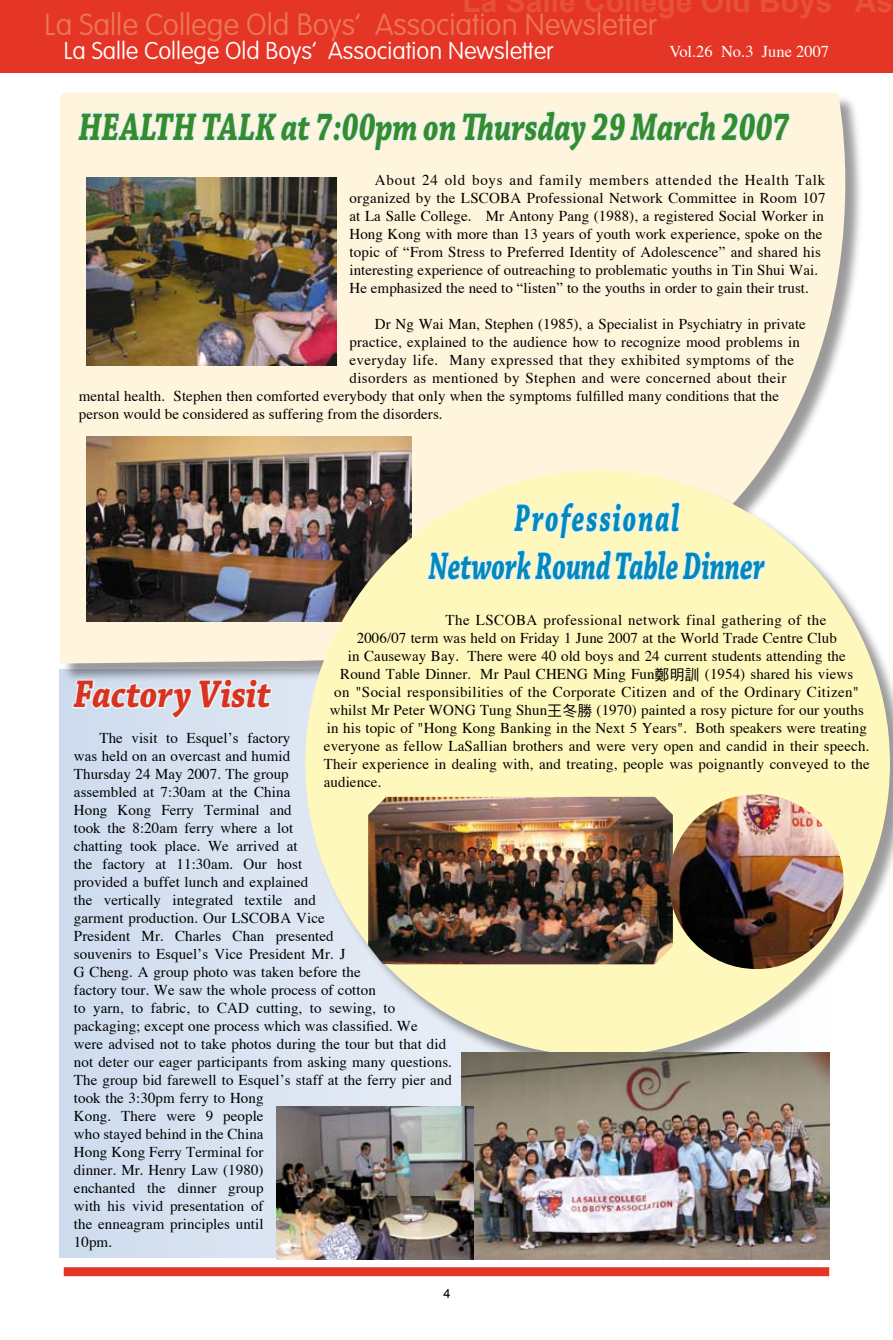
<style>
.page{position:relative;width:893px;height:1340px;background:#fff}
.page>*{position:absolute;margin:0;border:0;box-sizing:border-box;transform-origin:0 0}
.t1{font:italic 700 40.5px "Chaparral Pro";color:#348c2d;scale:.76 1}
.t2{font:italic 700 40.5px/48.6px "Chaparral Pro";color:#0189bb;text-align:center;scale:.66 1}
.t3{font:italic 700 40.5px "Chaparral Pro";color:#db3220;scale:.86 1}
.t4{font:100 30px "VAG Rounded";color:#ec7654}
.t5{font:700 30px "Arial";color:#e75136}
.t6{font:100 24px "VAG Rounded";color:#fff}
.t7{font:16.5px "Times";color:#fff}
.t8{font:15px/18px "Times";letter-spacing:.005em;color:#000}
.t9{font:15px "Times";letter-spacing:.025em;color:#000}
.t10{font:15px "Times";letter-spacing:.035em;color:#000}
.s1{font-family:"DF Hei Std W5"}
</style>
<div class="page">
<div style="left:0;top:0;width:893px;height:72px;background:#e53527"></div>
<div style="left:64px;top:1267px;width:765px;height:9px;background:#e53527"></div>
<div style="left:60px;top:670px;width:775px;height:587px;background:#d5e1f0"></div>
<svg style="left:72px;top:684px;width:201px;height:35px"></svg>
<svg style="left:60px;top:93px;width:800px;height:570px;background:#fbf2db"></svg>
<svg style="left:75px;top:72px;width:717px;height:115px"></svg>
<img style="left:87px;top:437px;width:325px;height:184px">
<img style="left:87px;top:177px;width:250px;height:188px">
<div style="left:307px;top:472px;width:586px;height:603px;background:#000;opacity:.4"></div>
<div style="left:305px;top:471px;width:585px;height:584px;background:#fff8bd;border-radius:50%"></div>
<svg style="left:425px;top:455px;width:343px;height:127px"></svg>
<img style="left:368px;top:796px;width:305px;height:168px">
<img style="left:669px;top:794px;width:175px;height:175px;border-radius:50%">
<img style="left:462px;top:1052px;width:367px;height:207px">
<img style="left:276px;top:1106px;width:198px;height:153px">
<h2 class="t5" style="left:462px;top:-15px;width:432px">La Salle College Old Boys As</h2>
<p class="t7" style="left:670px;top:36px;width:161px">Vol.26 No.3 June 2007</p>
<h2 class="t4" style="left:45px;top:7px;width:614px">La Salle College Old Boys’ Association Newsletter</h2>
<h3 class="t6" style="left:64px;top:36px;width:492px">La Salle College Old Boys’ Association Newsletter</h3>
<h1 class="t1" style="left:79px;top:103px;width:937px">HEALTH TALK at 7:00pm on Thursday 29 March 2007</h1>
<p class="t8" style="left:349px;top:170px;width:478px;text-indent:26px">About 24 old boys and family members attended the Health Talk organized by the LSCOBA Professional Network Committee in Room 107 at La Salle College. Mr Antony Pang (1988), a registered Social Worker in Hong Kong with more than 13 years of youth work experience, spoke on the topic of “From Stress to Preferred Identity of Adolescence” and shared his interesting experience of outreaching to problematic youths in Tin Shui Wai.<br>He emphasized the need to “listen” to the youths in order to gain their trust.</p>
<p class="t8" style="left:375px;top:314px;width:432px">Dr Ng Wai Man, Stephen (1985), a Specialist in Psychiatry in private</p>
<p class="t8" style="left:349px;top:332px;width:452px">practice, explained to the audience how to recognize mood problems in</p>
<p class="t9" style="left:349px;top:346px;width:446px">everyday life. Many expressed that they exhibited symptoms of the</p>
<p class="t9" style="left:349px;top:364px;width:438px">disorders as mentioned by Stephen and were concerned about their</p>
<p class="t8" style="left:79px;top:386px;width:702px">mental health. Stephen then comforted everybody that only when the symptoms fulfilled many conditions that the</p>
<p class="t8" style="left:79px;top:404px;width:365px">person would be considered as suffering from the disorders.</p>
<h1 class="t2" style="left:429px;top:495px;width:510px">Professional<br>Network Round Table Dinner</h1>
<p class="t10" style="left:446px;top:606px;width:382px">The LSCOBA professional network final gathering of the</p>
<p class="t8" style="left:357px;top:627px;width:482px">2006/07 term was held on Friday 1 June 2007 at the World Trade Centre Club</p>
<p class="t8" style="left:348px;top:645px;width:499px">in Causeway Bay. There were 40 old boys and 24 current students attending the</p>
<p class="t8" style="left:340px;top:663px;width:514px">Round Table Dinner. Mr Paul CHENG Ming Fun<span class="s1">鄭明訓</span> (1954) shared his views</p>
<p class="t9" style="left:334px;top:678px;width:526px">on "Social responsibilities of the Corporate Citizen and of the Ordinary Citizen"</p>
<p class="t8" style="left:330px;top:699px;width:536px">whilst Mr Peter WONG Tung Shun<span class="s1">王冬勝</span> (1970) painted a rosy picture for our youths</p>
<p class="t8" style="left:327px;top:717px;width:541px">in his topic of "Hong Kong Banking in the Next 5 Years". Both speakers were treating</p>
<p class="t8" style="left:324px;top:735px;width:547px">everyone as fellow LaSallian brothers and were very open and candid in their speech.</p>
<p class="t8" style="left:324px;top:753px;width:548px">Their experience in dealing with, and treating, people was poignantly conveyed to the</p>
<p class="t8" style="left:324px;top:771px;width:59px">audience.</p>
<h1 class="t3" style="left:74px;top:670px;width:231px">Factory Visit</h1>
<p class="t8" style="left:74px;top:728px;width:380px;text-indent:25px">The visit to Esquel’s factory<br>was held on an overcast and humid<br>Thursday 24 May 2007. The group<br>assembled at 7:30am at the China<br>Hong Kong Ferry Terminal and<br>took the 8:20am ferry where a lot<br>chatting took place. We arrived at<br>the factory at 11:30am. Our host<br>provided a buffet lunch and explained<br>the vertically integrated textile and<br>garment production. Our LSCOBA Vice<br>President Mr. Charles Chan presented<br>souvenirs to Esquel’s Vice President Mr. J<br>G Cheng. A group photo was taken before the<br>factory tour. We saw the whole process of cotton<br>to yarn, to fabric, to CAD cutting, to sewing, to packaging; except one process which was classified. We<br>were advised not to take photos during the tour but that did not deter our eager participants from asking many questions.<br>The group bid farewell to Esquel’s staff at the ferry pier and took the 3:30pm ferry to Hong<br>Kong. There were 9 people<br>who stayed behind in the China<br>Hong Kong Ferry Terminal for<br>dinner. Mr. Henry Law (1980)<br>enchanted the dinner group<br>with his vivid presentation of<br>the enneagram principles until<br>10pm.</p>
</div>
